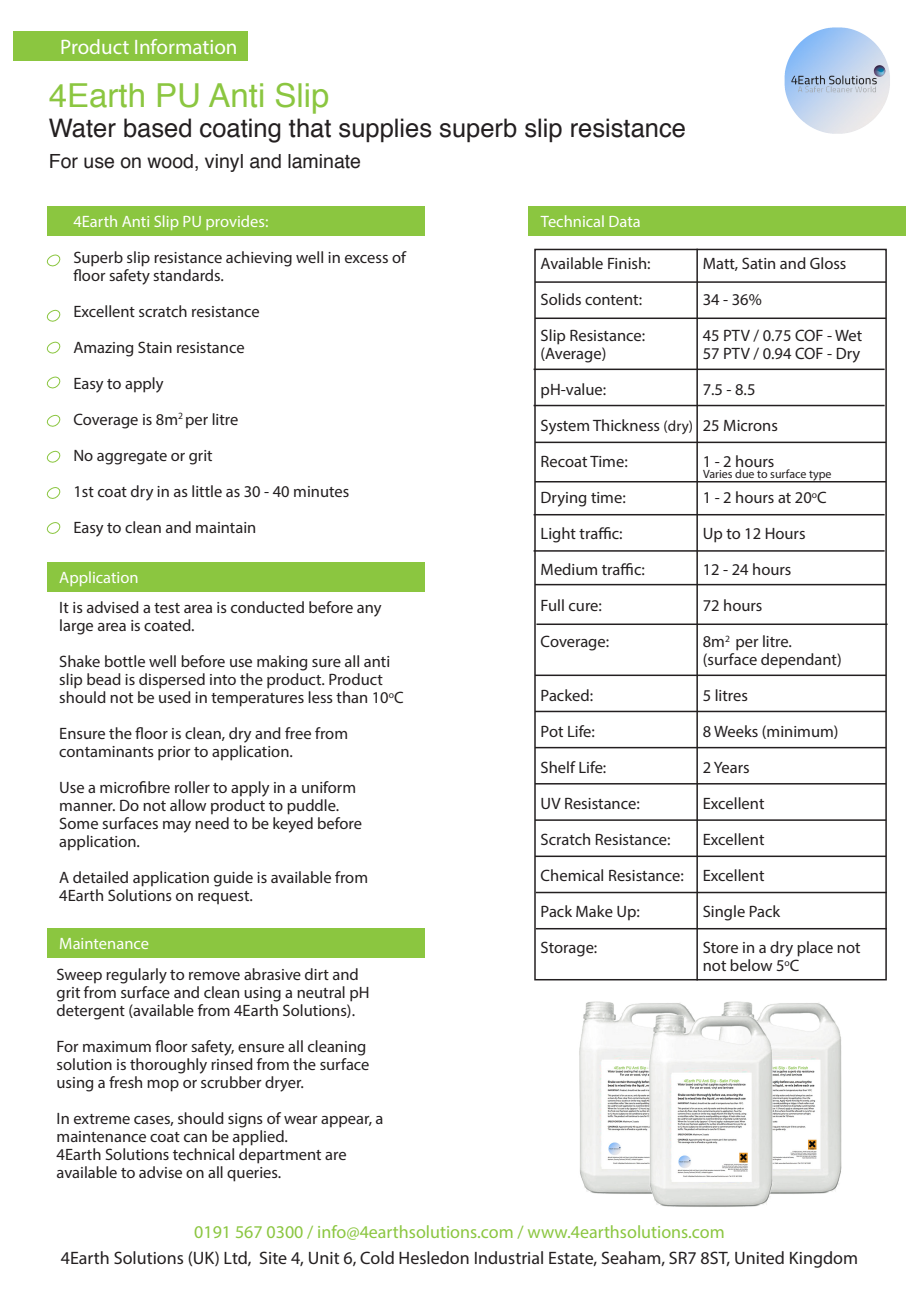
<style>
.page{position:relative;width:919px;height:1289px;background:#fff}
.page>*{position:absolute;margin:0;border:0;box-sizing:border-box;transform-origin:0 0}
.t1{font:33px "Helvetica";color:#8bc640}
.t2{font:25.5px "Helvetica";color:#231f20}
.t3{font:21px "Myriad Pro";color:#fff}
.t4{font:19.5px "Helvetica";color:#231f20}
.t5{font:18px "Myriad Pro";color:#231f20}
.t6{font:18px "Myriad Pro";color:#8bc640}
.t7{font:16.5px/18px "Myriad Pro";color:#231f20}
.t8{font:16.5px "Myriad Pro";color:#fff}
.t9{font:12px "Myriad Pro";color:#231f20}
.s1{font-size:15px}
</style>
<div class="page">
<div style="left:47px;top:207px;width:377px;height:29px;background:#8bc640"></div>
<div style="left:528px;top:207px;width:378px;height:29px;background:#8bc640"></div>
<div style="left:13px;top:32px;width:234px;height:29px;background:#8bc640"></div>
<div style="left:534px;top:249px;width:352px;height:731px;border:2px solid #231f20"></div>
<hr style="left:535px;top:281px;width:351px;height:2px;background:#231f20">
<hr style="left:535px;top:317px;width:351px;height:2px;background:#231f20">
<hr style="left:533px;top:368px;width:351px;height:2px;background:#231f20">
<hr style="left:533px;top:405px;width:351px;height:1px;background:#231f20">
<hr style="left:535px;top:441px;width:351px;height:2px;background:#231f20">
<hr style="left:535px;top:481px;width:351px;height:1px;background:#231f20">
<hr style="left:533px;top:514px;width:351px;height:1px;background:#231f20">
<hr style="left:533px;top:550px;width:351px;height:1px;background:#231f20">
<hr style="left:535px;top:584px;width:351px;height:1px;background:#231f20">
<hr style="left:536px;top:623px;width:351px;height:2px;background:#231f20">
<hr style="left:535px;top:674px;width:351px;height:2px;background:#231f20">
<hr style="left:696px;top:249px;width:1px;height:731px;background:#231f20">
<hr style="left:535px;top:710px;width:351px;height:2px;background:#231f20">
<hr style="left:535px;top:747px;width:351px;height:1px;background:#231f20">
<hr style="left:535px;top:783px;width:351px;height:1px;background:#231f20">
<hr style="left:535px;top:819px;width:351px;height:1px;background:#231f20">
<hr style="left:535px;top:855px;width:351px;height:2px;background:#231f20">
<hr style="left:535px;top:891px;width:351px;height:2px;background:#231f20">
<hr style="left:535px;top:927px;width:351px;height:2px;background:#231f20">
<svg style="left:46px;top:254px;width:15px;height:13px"></svg>
<svg style="left:46px;top:309px;width:15px;height:13px"></svg>
<svg style="left:46px;top:341px;width:15px;height:13px"></svg>
<svg style="left:46px;top:376px;width:15px;height:13px"></svg>
<svg style="left:46px;top:414px;width:15px;height:13px"></svg>
<svg style="left:46px;top:450px;width:15px;height:13px"></svg>
<svg style="left:46px;top:487px;width:15px;height:12px"></svg>
<svg style="left:46px;top:522px;width:15px;height:12px"></svg>
<div style="left:47px;top:927px;width:377px;height:30px;background:#8bc640"></div>
<div style="left:47px;top:562px;width:377px;height:29px;background:#8bc640"></div>
<img style="left:784px;top:27px;width:106px;height:107px">
<img style="left:579px;top:1001px;width:107px;height:193px">
<img style="left:724px;top:1001px;width:118px;height:193px">
<img style="left:644px;top:1008px;width:132px;height:199px">
<p class="t3" style="left:60px;top:34px;width:179px">Product Information</p>
<p class="t1" style="left:49px;top:70px;width:282px">4Earth PU Anti Slip</p>
<p class="t2" style="left:49px;top:109px;width:638px">Water based coating that supplies superb slip resistance</p>
<p class="t4" style="left:49px;top:146px;width:314px">For use on wood, vinyl and laminate</p>
<p class="t8" style="left:73px;top:211px;width:197px">4Earth Anti Slip PU provides:</p>
<p class="t7" style="left:73px;top:248px;width:334px">Superb slip resistance achieving well in excess of floor safety standards.</p>
<p class="t7" style="left:73px;top:302px;width:188px">Excellent scratch resistance</p>
<p class="t7" style="left:73px;top:338px;width:173px">Amazing Stain resistance</p>
<p class="t7" style="left:73px;top:374px;width:92px">Easy to apply</p>
<p class="t7" style="left:73px;top:410px;width:166px">Coverage is 8m<sup>2</sup> per litre</p>
<p class="t7" style="left:73px;top:446px;width:141px">No aggregate or grit</p>
<p class="t7" style="left:73px;top:482px;width:277px">1st coat dry in as little as 30 - 40 minutes</p>
<p class="t7" style="left:73px;top:518px;width:184px">Easy to clean and maintain</p>
<p class="t8" style="left:59px;top:567px;width:81px">Application</p>
<p class="t7" style="left:59px;top:598px;width:324px">It is advised a test area is conducted before any large area is coated.</p>
<p class="t7" style="left:59px;top:652px;width:346px">Shake bottle well before use making sure all anti slip bead is dispersed into the product. Product should not be used in temperatures less than 10<sup>o</sup>C</p>
<p class="t7" style="left:59px;top:724px;width:290px">Ensure the floor is clean, dry and free from contaminants prior to application.</p>
<p class="t7" style="left:59px;top:778px;width:298px">Use a microfibre roller to apply in a uniform manner. Do not allow product to puddle.</p>
<p class="t7" style="left:59px;top:814px;width:304px">Some surfaces may need to be keyed before application.</p>
<p class="t7" style="left:59px;top:868px;width:310px">A detailed application guide is available from<br>4Earth Solutions on request.</p>
<p class="t8" style="left:59px;top:932px;width:91px">Maintenance</p>
<p class="t7" style="left:57px;top:964px;width:314px">Sweep regularly to remove abrasive dirt and grit from surface and clean using a neutral pH detergent (available from 4Earth Solutions).</p>
<p class="t7" style="left:57px;top:1036px;width:314px">For maximum floor safety, ensure all cleaning solution is thoroughly rinsed from the surface using a fresh mop or scrubber dryer.</p>
<p class="t7" style="left:57px;top:1108px;width:328px">In extreme cases, should signs of wear appear, a maintenance coat can be applied.</p>
<p class="t7" style="left:57px;top:1144px;width:291px">4Earth Solutions technical department are</p>
<p class="t7" style="left:57px;top:1162px;width:226px">available to advise on all queries.</p>
<p class="t8" style="left:541px;top:211px;width:101px">Technical Data</p>
<p class="t7" style="left:540px;top:254px;width:111px">Available Finish:</p>
<p class="t7" style="left:702px;top:254px;width:145px">Matt, Satin and Gloss</p>
<p class="t7" style="left:540px;top:290px;width:103px">Solids content:</p>
<p class="t7" style="left:702px;top:290px;width:60px">34 - 36%</p>
<p class="t7" style="left:540px;top:326px;width:106px">Slip Resistance:</p>
<p class="t7" style="left:702px;top:326px;width:161px">45 PTV / 0.75 COF - Wet</p>
<p class="t7" style="left:540px;top:344px;width:67px">(Average)</p>
<p class="t7" style="left:702px;top:344px;width:159px">57 PTV / 0.94 COF - Dry</p>
<p class="t7" style="left:540px;top:380px;width:67px">pH-value:</p>
<p class="t7" style="left:702px;top:380px;width:54px">7.5 - 8.5</p>
<p class="t7" style="left:540px;top:416px;width:239px">System Thickness <span class="s1">(dry)</span> 25 Microns</p>
<p class="t7" style="left:540px;top:452px;width:89px">Recoat Time:</p>
<p class="t7" style="left:702px;top:452px;width:73px">1 - 2 hours</p>
<p class="t7" style="left:540px;top:488px;width:87px">Drying time:</p>
<p class="t7" style="left:702px;top:488px;width:125px">1 - 2 hours at 20<sup>o</sup>C</p>
<p class="t7" style="left:540px;top:524px;width:83px">Light traffic:</p>
<p class="t7" style="left:702px;top:524px;width:104px">Up to 12 Hours</p>
<p class="t7" style="left:540px;top:560px;width:106px">Medium traffic:</p>
<p class="t7" style="left:702px;top:560px;width:90px">12 - 24 hours</p>
<p class="t7" style="left:540px;top:596px;width:63px">Full cure:</p>
<p class="t7" style="left:702px;top:596px;width:61px">72 hours</p>
<p class="t7" style="left:540px;top:632px;width:70px">Coverage:</p>
<p class="t7" style="left:702px;top:632px;width:91px">8m<sup>2</sup> per litre.</p>
<p class="t7" style="left:702px;top:650px;width:140px">(surface dependant)</p>
<p class="t7" style="left:540px;top:686px;width:54px">Packed:</p>
<p class="t7" style="left:702px;top:686px;width:47px">5 litres</p>
<p class="t7" style="left:540px;top:722px;width:56px">Pot Life:</p>
<p class="t7" style="left:702px;top:722px;width:137px">8 Weeks (minimum)</p>
<p class="t7" style="left:540px;top:758px;width:67px">Shelf Life:</p>
<p class="t7" style="left:702px;top:758px;width:49px">2 Years</p>
<p class="t7" style="left:540px;top:794px;width:101px">UV Resistance:</p>
<p class="t7" style="left:702px;top:794px;width:63px">Excellent</p>
<p class="t7" style="left:540px;top:830px;width:131px">Scratch Resistance:</p>
<p class="t7" style="left:702px;top:830px;width:63px">Excellent</p>
<p class="t7" style="left:540px;top:866px;width:225px">Chemical Resistance: Excellent</p>
<p class="t7" style="left:540px;top:902px;width:101px">Pack Make Up:</p>
<p class="t7" style="left:702px;top:902px;width:79px">Single Pack</p>
<p class="t7" style="left:540px;top:938px;width:58px">Storage:</p>
<p class="t7" style="left:702px;top:938px;width:159px">Store in a dry place not</p>
<p class="t7" style="left:702px;top:956px;width:98px">not below 5<sup>o</sup>C</p>
<p class="t9" style="left:703px;top:466px;width:130px">Varies due to surface type</p>
<p class="t6" style="left:194px;top:1220px;width:532px">0191 567 0300 / info@4earthsolutions.com / www.4earthsolutions.com</p>
<p class="t5" style="left:61px;top:1246px;width:798px">4Earth Solutions (UK) Ltd, Site 4, Unit 6, Cold Hesledon Industrial Estate, Seaham, SR7 8ST, United Kingdom</p>
</div>
